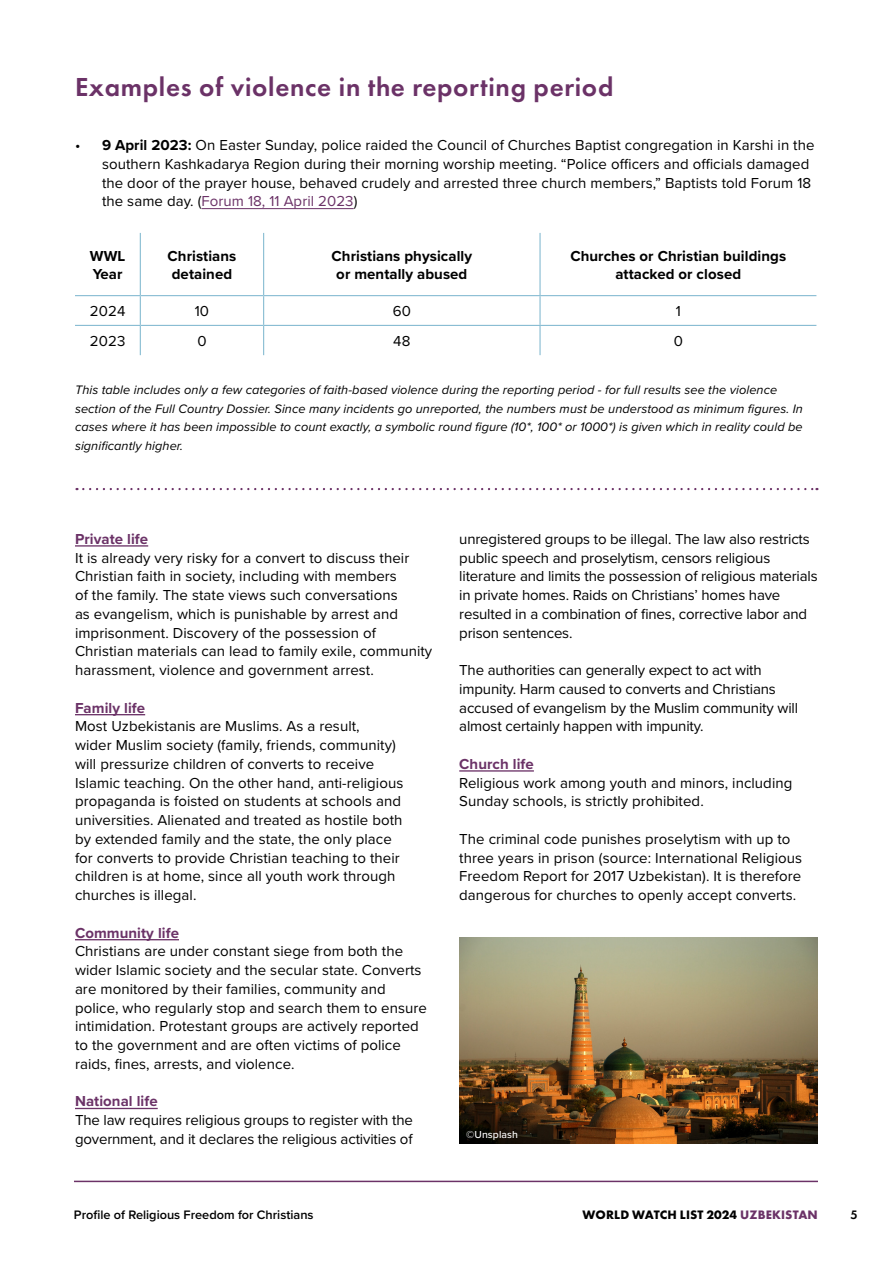
<style>
.page{position:relative;width:893px;height:1263px;background:#fff}
.page>*{position:absolute;margin:0;border:0;box-sizing:border-box;transform-origin:0 0}
.t1{font:600 27px "Futura PT";letter-spacing:.025em;color:#6b3267}
.t2{font:15px/18.8px "Proxima Nova";letter-spacing:.005em;color:#000}
.t3{font:700 15px/18px "Proxima Nova";letter-spacing:.005em;color:#000}
.t4{font:700 15px "Proxima Nova";letter-spacing:.005em;color:#6b3267}
.t5{font:italic 12.75px/18.8px "Proxima Nova";letter-spacing:.005em;color:#000}
.t6{font:600 12.75px "Proxima Nova";color:#000}
.t7{font:700 12.75px "Futura PT";letter-spacing:.01em;color:#000}
.t8{font:600 12.75px "Futura PT";color:#000}
.t9{font:500 10.5px "Proxima Nova";letter-spacing:.005em;color:#fff}
.s1{font-weight:700}
.s2{color:#6b3267}
</style>
<div class="page">
<hr style="left:74px;top:1181px;width:744px;height:1px;background:#6b3267">
<hr style="left:202px;top:208px;width:152px;height:1px;background:#6b3267">
<hr style="left:75px;top:545px;width:73px;height:2px;background:#6b3267">
<hr style="left:75px;top:714px;width:70px;height:1px;background:#6b3267">
<hr style="left:75px;top:939px;width:104px;height:1px;background:#6b3267">
<hr style="left:75px;top:1108px;width:83px;height:1px;background:#6b3267">
<hr style="left:459px;top:770px;width:75px;height:2px;background:#6b3267">
<svg style="left:77px;top:488px;width:740px;height:2px"></svg>
<hr style="left:140px;top:233px;width:1px;height:62px;background:#87bcd2">
<hr style="left:263px;top:233px;width:1px;height:62px;background:#87bcd2">
<hr style="left:539px;top:233px;width:2px;height:62px;background:#87bcd2">
<hr style="left:75px;top:295px;width:65px;height:1px;background:#87bcd2">
<hr style="left:140px;top:295px;width:124px;height:1px;background:#87bcd2">
<hr style="left:264px;top:295px;width:276px;height:1px;background:#87bcd2">
<hr style="left:540px;top:295px;width:276px;height:1px;background:#87bcd2">
<hr style="left:539px;top:296px;width:2px;height:29px;background:#87bcd2">
<hr style="left:75px;top:325px;width:65px;height:1px;background:#87bcd2">
<hr style="left:140px;top:325px;width:124px;height:1px;background:#87bcd2">
<svg style="left:140px;top:296px;width:1px;height:59px"></svg>
<hr style="left:264px;top:325px;width:276px;height:1px;background:#87bcd2">
<svg style="left:263px;top:296px;width:1px;height:59px"></svg>
<hr style="left:540px;top:325px;width:276px;height:1px;background:#87bcd2">
<hr style="left:539px;top:326px;width:2px;height:29px;background:#87bcd2">
<img style="left:459px;top:938px;width:359px;height:206px">
<h1 class="t1" style="left:75px;top:70px;width:540px">Examples of violence in the reporting period</h1>
<p class="t2" style="left:102px;top:135px;width:714px;text-indent:-27px">• <span class="s1">9 April 2023:</span> On Easter Sunday, police raided the Council of Churches Baptist congregation in Karshi in the southern Kashkadarya Region during their morning worship meeting. “Police officers and officials damaged the door of the prayer house, behaved crudely and arrested three church members,” Baptists told Forum 18 the same day. (<span class="s2">Forum 18, 11 April 2023</span>)</p>
<p class="t3" style="left:90px;top:247px;width:37px">WWL<br>Year</p>
<p class="t3" style="left:168px;top:247px;width:70px">Christians detained</p>
<p class="t3" style="left:332px;top:247px;width:142px;text-align:center">Christians physically or mentally abused</p>
<p class="t3" style="left:570px;top:247px;width:217px;text-align:center">Churches or Christian buildings attacked or closed</p>
<p class="t2" style="left:90px;top:301px;width:37px">2024</p>
<p class="t2" style="left:195px;top:301px;width:16px">10</p>
<p class="t2" style="left:393px;top:301px;width:20px">60</p>
<p class="t2" style="left:676px;top:301px;width:7px">1</p>
<p class="t2" style="left:90px;top:331px;width:37px">2023</p>
<p class="t2" style="left:197px;top:331px;width:11px">0</p>
<p class="t2" style="left:393px;top:331px;width:19px">48</p>
<p class="t2" style="left:674px;top:331px;width:11px">0</p>
<p class="t5" style="left:75px;top:380px;width:729px">This table includes only a few categories of faith-based violence during the reporting period - for full results see the violence section of the Full Country Dossier. Since many incidents go unreported, the numbers must be understood as minimum figures. In cases where it has been impossible to count exactly, a symbolic round figure (10*, 100* or 1000*) is given which in reality could be significantly higher.</p>
<p class="t4" style="left:75px;top:528px;width:75px">Private life</p>
<p class="t2" style="left:75px;top:547px;width:359px">It is already very risky for a convert to discuss their Christian faith in society, including with members<br>of the family. The state views such conversations<br>as evangelism, which is punishable by arrest and imprisonment. Discovery of the possession of Christian materials can lead to family exile, community harassment, violence and government arrest.</p>
<p class="t4" style="left:75px;top:696px;width:72px">Family life</p>
<p class="t2" style="left:75px;top:716px;width:330px">Most Uzbekistanis are Muslims. As a result,<br>wider Muslim society (family, friends, community) will pressurize children of converts to receive Islamic teaching. On the other hand, anti-religious propaganda is foisted on students at schools and universities. Alienated and treated as hostile both by extended family and the state, the only place for converts to provide Christian teaching to their children is at home, since all youth work through churches is illegal.</p>
<p class="t4" style="left:75px;top:921px;width:106px">Community life</p>
<p class="t2" style="left:75px;top:941px;width:353px">Christians are under constant siege from both the wider Islamic society and the secular state. Converts are monitored by their families, community and police, who regularly stop and search them to ensure intimidation. Protestant groups are actively reported to the government and are often victims of police raids, fines, arrests, and violence.</p>
<p class="t4" style="left:75px;top:1090px;width:84px">National life</p>
<p class="t2" style="left:75px;top:1110px;width:339px">The law requires religious groups to register with the government, and it declares the religious activities of</p>
<p class="t2" style="left:459px;top:529px;width:360px">unregistered groups to be illegal. The law also restricts public speech and proselytism, censors religious literature and limits the possession of religious materials in private homes. Raids on Christians’ homes have resulted in a combination of fines, corrective labor and prison sentences.</p>
<p class="t2" style="left:459px;top:660px;width:340px">The authorities can generally expect to act with impunity. Harm caused to converts and Christians accused of evangelism by the Muslim community will almost certainly happen with impunity.</p>
<p class="t4" style="left:459px;top:753px;width:76px">Church life</p>
<p class="t2" style="left:459px;top:772px;width:335px">Religious work among youth and minors, including<br>Sunday schools, is strictly prohibited.</p>
<p class="t2" style="left:459px;top:829px;width:344px">The criminal code punishes proselytism with up to three years in prison (source: International Religious Freedom Report for 2017 Uzbekistan). It is therefore dangerous for churches to openly accept converts.</p>
<p class="t9" style="left:466px;top:1127px;width:53px">©Unsplash</p>
<p class="t6" style="left:74px;top:1205px;width:241px">Profile of Religious Freedom for Christians</p>
<p class="t7" style="left:582px;top:1206px;width:237px">WORLD WATCH LIST 2024 <span class="s2">UZBEKISTAN</span></p>
<p class="t8" style="left:850px;top:1207px;width:9px">5</p>
</div>
